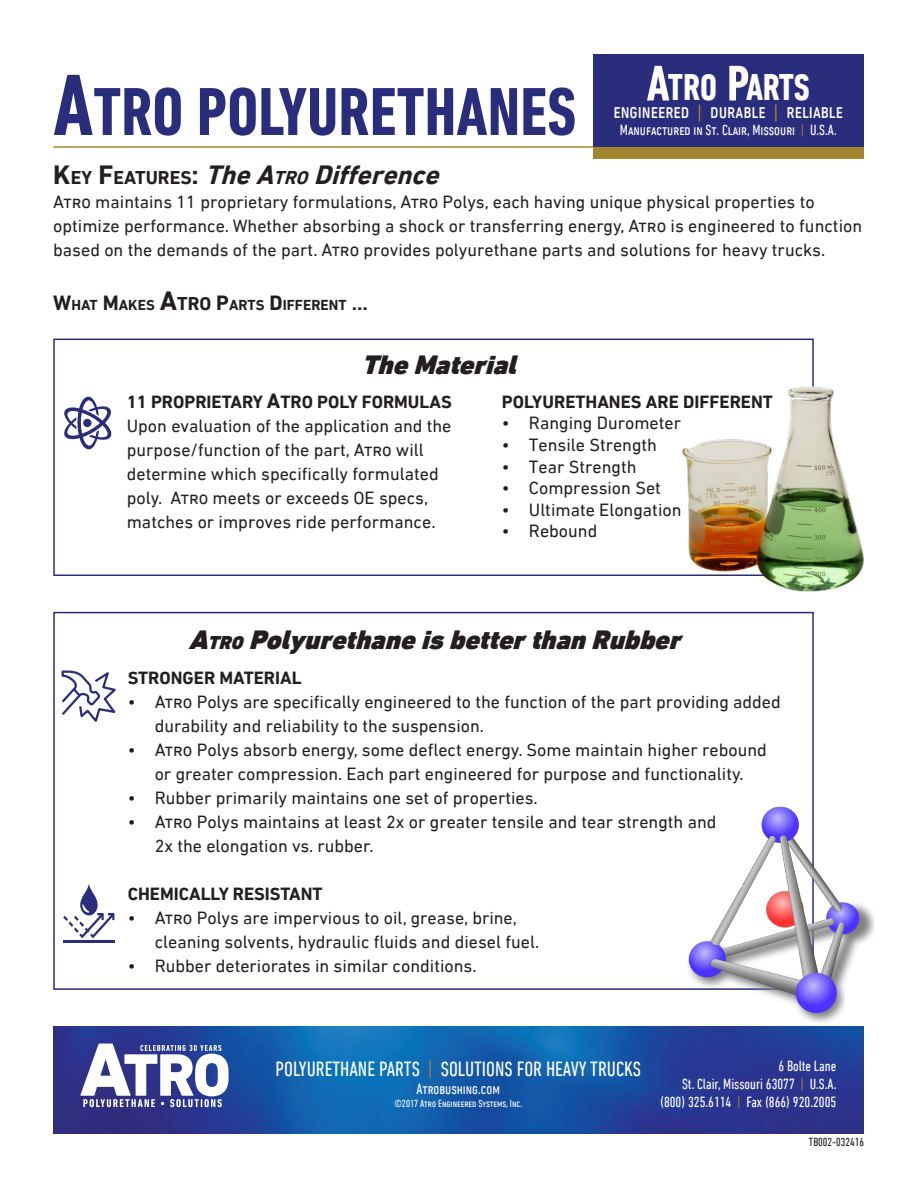
<style>
.page{position:relative;width:918px;height:1188px;background:#fff}
.page>*{position:absolute;margin:0;border:0;box-sizing:border-box;transform-origin:0 0}
.t1{font:700 condensed 69px "DIN Next LT Pro";color:#292d7c}
.t2{font:700 condensed 37.8px "DIN Next LT Pro";letter-spacing:-.01em;color:#fff}
.t3{font:italic 900 27px "DIN Next LT Pro";color:#231f20}
.t4{font:italic 700 27px "DIN Next LT Pro";color:#231f20}
.t5{font:condensed 21px "DIN Next LT Pro";color:#fff}
.t6{font:18px/24px "DIN Next LT Pro";color:#231f20}
.t7{font:700 18px "DIN Next LT Pro";color:#231f20}
.t8{font:condensed 15px/18px "DIN Next LT Pro";color:#fff;text-align:right}
.t9{font:700 14.7px "DIN Next LT Pro";color:#231f20}
.t10{font:condensed 12px "DIN Next LT Pro";color:#231f20}
.t11{font:condensed 10.5px "DIN Next LT Pro";color:#fff}
.s1{font-size:88.5px}
.s2{font-size:51px}
.s3{color:#a3862f}
.s4{font-style:normal}
.s5{font-style:normal;font-size:18.9px}
.s6{font-style:inherit}
.s7{font-size:18.9px}
.s8{font-size:21px}
.s9{font-size:27px}
.s10{font-weight:700}
.s11{font-weight:700;font-size:21px}
</style>
<div class="page">
<hr style="left:53px;top:146px;width:810px;height:2px;background:#a3862f">
<img style="left:53px;top:1026px;width:810px;height:108px">
<svg style="left:80px;top:1044px;width:149px;height:63px"></svg>
<div style="left:593px;top:54px;width:270px;height:93px;background:#292d7c"></div>
<div style="left:593px;top:147px;width:270px;height:12px;background:#a3862f"></div>
<div style="left:53px;top:612px;width:761px;height:378px;border:2px solid #292d7c"></div>
<div style="left:53px;top:339px;width:761px;height:237px;border:2px solid #292d7c"></div>
<img style="left:681px;top:384px;width:183px;height:208px">
<svg style="left:64px;top:397px;width:48px;height:52px"></svg>
<svg style="left:61px;top:670px;width:55px;height:52px"></svg>
<hr style="left:63px;top:940px;width:51px;height:3px;background:#292d7c">
<svg style="left:63px;top:884px;width:51px;height:54px"></svg>
<img style="left:688px;top:804px;width:186px;height:218px">
<h1 class="t1" style="left:53px;top:72px;width:525px"><span class="s1">A</span>TRO POLYURETHANES</h1>
<h2 class="t2" style="left:647px;top:66px;width:165px"><span class="s2">A</span>TRO <span class="s2">P</span>ARTS</h2>
<p class="t5" style="left:614px;top:100px;width:231px">engineered <span class="s3">|</span> durable <span class="s3">|</span> reliable</p>
<p class="t8" style="left:620px;top:121px;width:218px">Manufactured in St. Clair, Missouri <span class="s3">|</span> U.S.A.</p>
<h3 class="t4" style="left:53px;top:159px;width:395px"><span class="s4">K</span> <span class="s5">E Y</span> <span class="s4">F</span> <span class="s5">E AT U R E S</span> <span class="s4">:</span> The<span class="s6">A</span><span class="s7">TRO</span> Difference</h3>
<p class="t6" style="left:53px;top:189px;width:810px">Atro maintains 11 proprietary formulations, Atro Polys, each having unique physical properties to optimize performance. Whether absorbing a shock or transferring energy, Atro is engineered to function based on the demands of the part. Atro provides polyurethane parts and solutions for heavy trucks.</p>
<p class="t9" style="left:53px;top:296px;width:316px"><span class="s8">W</span>HAT <span class="s8">M</span>AKES <span class="s9">A</span><span class="s7">TRO</span> <span class="s8">P</span>ARTS <span class="s8">D</span>IFFERENT <span class="s8">...</span></p>
<h3 class="t3" style="left:362px;top:348px;width:164px">TheMaterial</h3>
<p class="t6" style="left:127px;top:390px;width:327px"><span class="s10">11 PROPRIETARY</span> <span class="s11">A</span><span class="s10">TRO POLY FORMULAS </span>Upon evaluation of the application and the purpose/function of the part, Atro will determine which specifically formulated poly. Atro meets or exceeds OE specs, matches or improves ride performance.</p>
<p class="t7" style="left:502px;top:391px;width:272px">POLYURETHANES ARE DIFFERENT</p>
<p class="t6" style="left:502px;top:411px;width:181px">• Ranging Durometer</p>
<p class="t6" style="left:502px;top:433px;width:157px">• Tensile Strength</p>
<p class="t6" style="left:502px;top:454px;width:136px">• Tear Strength</p>
<p class="t6" style="left:502px;top:476px;width:161px">• Compression Set</p>
<p class="t6" style="left:502px;top:497px;width:181px">• Ultimate Elongation</p>
<p class="t6" style="left:502px;top:519px;width:97px">• Rebound</p>
<h3 class="t3" style="left:188px;top:623px;width:502px"><span class="s6">A</span><span class="s7">tro</span> PolyurethaneisbetterthanRubber</h3>
<p class="t7" style="left:128px;top:667px;width:175px">STRONGER MATERIAL</p>
<p class="t6" style="left:155px;top:690px;width:628px;text-indent:-27px">• Atro Polys are specifically engineered to the function of the part providing added durability and reliability to the suspension.</p>
<p class="t6" style="left:128px;top:738px;width:641px;text-align:center">• Atro Polys absorb energy, some deflect energy. Some maintain higher rebound or greater compression. Each part engineered for purpose and functionality.</p>
<p class="t6" style="left:128px;top:786px;width:412px">• Rubber primarily maintains one set of properties.</p>
<p class="t6" style="left:155px;top:810px;width:563px;text-indent:-27px">• Atro Polys maintains at least 2x or greater tensile and tear strength and<br>2x the elongation vs. rubber.</p>
<p class="t7" style="left:128px;top:883px;width:196px">CHEMICALLY RESISTANT</p>
<p class="t6" style="left:155px;top:906px;width:386px;text-indent:-27px">• Atro Polys are impervious to oil, grease, brine, cleaning solvents, hydraulic fluids and diesel fuel.</p>
<p class="t6" style="left:128px;top:954px;width:350px">• Rubber deteriorates in similar conditions.</p>
<p class="t5" style="left:276px;top:1057px;width:367px">POLYURETHANE PARTS <span class="s3">|</span> SOLUTIONS FOR HEAVY TRUCKS</p>
<p class="t8" style="left:417px;top:1080px;width:85px">Atrobushing.com</p>
<p class="t11" style="left:394px;top:1098px;width:129px">©2017 Atro Engineered Systems, Inc.</p>
<p class="t8" style="left:660px;top:1057px;width:178px">6 Bolte Lane<br>St. Clair, Missouri 63077 <span class="s3">|</span> U.S.A. (800) 325.6114 <span class="s3">|</span> Fax (866) 920.2005</p>
<p class="t10" style="left:809px;top:1135px;width:57px">TB002-032416</p>
</div>
